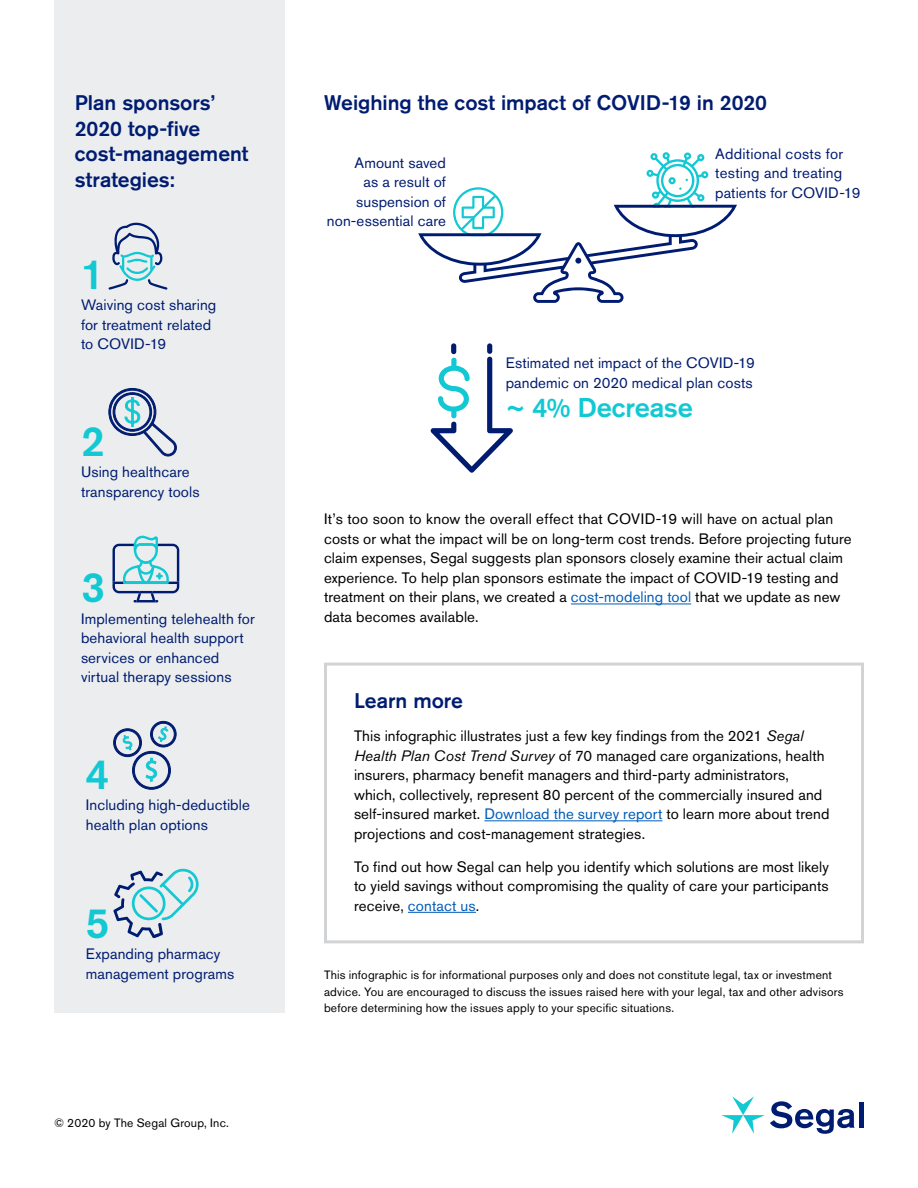
<style>
.page{position:relative;width:918px;height:1188px;background:#fff}
.page>*{position:absolute;margin:0;border:0;box-sizing:border-box;transform-origin:0 0}
.t1{font:500 42px "Akzidenz Grotesk BE";color:#12c9d3}
.t2{font:500 27px "Akzidenz Grotesk BE";letter-spacing:-.015em;color:#12c9d3}
.t3{font:500 21px/25.5px "Akzidenz Grotesk BE";color:#001c71}
.t4{font:15px/19.5px "Akzidenz Grotesk BE";letter-spacing:.005em;color:#000}
.t5{font:15px/19.5px "Akzidenz Grotesk BE";letter-spacing:.01em;color:#001c71}
.t6{font:12px/16.5px "Akzidenz Grotesk BE";letter-spacing:.015em;color:#000}
.s1{color:#005cb9}
.s2{font-style:italic}
</style>
<div class="page">
<hr style="left:860px;top:1102px;width:4px;height:26px;background:#001c71">
<svg style="left:721px;top:1096px;width:134px;height:38px"></svg>
<hr style="left:484px;top:820px;width:178px;height:1px;background:#005cb9">
<hr style="left:408px;top:912px;width:68px;height:1px;background:#005cb9">
<div style="left:324px;top:663px;width:540px;height:280px;border:3px solid #d1d3d4"></div>
<div style="left:54px;top:0;width:230px;height:1012px;background:#ebedee"></div>
<svg style="left:108px;top:388px;width:69px;height:69px"></svg>
<svg style="left:108px;top:222px;width:60px;height:68px"></svg>
<svg style="left:113px;top:721px;width:64px;height:69px"></svg>
<svg style="left:113px;top:868px;width:86px;height:70px"></svg>
<svg style="left:113px;top:536px;width:66px;height:66px"></svg>
<svg style="left:418px;top:152px;width:319px;height:151px"></svg>
<hr style="left:571px;top:604px;width:120px;height:1px;background:#005cb9">
<div style="left:487px;top:343px;width:5px;height:11px;background:#001c71;border-radius:3px"></div>
<svg style="left:431px;top:357px;width:82px;height:116px"></svg>
<div style="left:451px;top:343px;width:5px;height:11px;background:#001c71;border-radius:3px"></div>
<h3 class="t3" style="left:75px;top:90px;width:175px">Plan sponsors’<br>2020 top-five cost-management strategies:</h3>
<h1 class="t1" style="left:81px;top:248px;width:25px">1</h1>
<p class="t5" style="left:81px;top:295px;width:137px">Waiving cost sharing for treatment related to COVID-19</p>
<h1 class="t1" style="left:81px;top:415px;width:25px">2</h1>
<p class="t5" style="left:81px;top:462px;width:120px">Using healthcare transparency tools</p>
<h1 class="t1" style="left:81px;top:561px;width:25px">3</h1>
<p class="t5" style="left:81px;top:608px;width:175px">Implementing telehealth for behavioral health support services or enhanced virtual therapy sessions</p>
<h1 class="t1" style="left:86px;top:749px;width:25px">4</h1>
<p class="t5" style="left:86px;top:795px;width:166px">Including high-deductible health plan options</p>
<h1 class="t1" style="left:86px;top:897px;width:25px">5</h1>
<p class="t5" style="left:86px;top:944px;width:150px">Expanding pharmacy management programs</p>
<p class="t6" style="left:54px;top:1115px;width:176px">© 2020 by The Segal Group, Inc.</p>
<h3 class="t3" style="left:324px;top:90px;width:445px">Weighing the cost impact of COVID-19 in 2020</h3>
<p class="t5" style="left:327px;top:153px;width:121px;text-align:right">Amount saved<br>as a result of suspension of non-essential care</p>
<p class="t5" style="left:715px;top:144px;width:147px">Additional costs for testing and treating patients for COVID-19</p>
<p class="t5" style="left:506px;top:353px;width:251px">Estimated net impact of the COVID-19 pandemic on 2020 medical plan costs</p>
<h2 class="t2" style="left:506px;top:391px;width:189px">~ 4% Decrease</h2>
<p class="t4" style="left:324px;top:509px;width:529px">It’s too soon to know the overall effect that COVID-19 will have on actual plan costs or what the impact will be on long-term cost trends. Before projecting future claim expenses, Segal suggests plan sponsors closely examine their actual claim experience. To help plan sponsors estimate the impact of COVID-19 testing and treatment on their plans, we created a <span class="s1">cost-modeling tool</span> that we update as new data becomes available.</p>
<h3 class="t3" style="left:354px;top:688px;width:111px">Learn more</h3>
<p class="t4" style="left:354px;top:726px;width:477px">This infographic illustrates just a few key findings from the 2021 <span class="s2">Segal Health Plan Cost Trend Survey</span> of 70 managed care organizations, health insurers, pharmacy benefit managers and third-party administrators, which, collectively, represent 80 percent of the commercially insured and self-insured market. <span class="s1">Download the survey report</span> to learn more about trend projections and cost-management strategies.</p>
<p class="t4" style="left:354px;top:857px;width:476px;text-align:justify">To find out how Segal can help you identify which solutions are most likely to yield savings without compromising the quality of care your participants receive, <span class="s1">contact us</span>.</p>
<p class="t6" style="left:324px;top:967px;width:521px">This infographic is for informational purposes only and does not constitute legal, tax or investment advice. You are encouraged to discuss the issues raised here with your legal, tax and other advisors before determining how the issues apply to your specific situations.</p>
</div>
